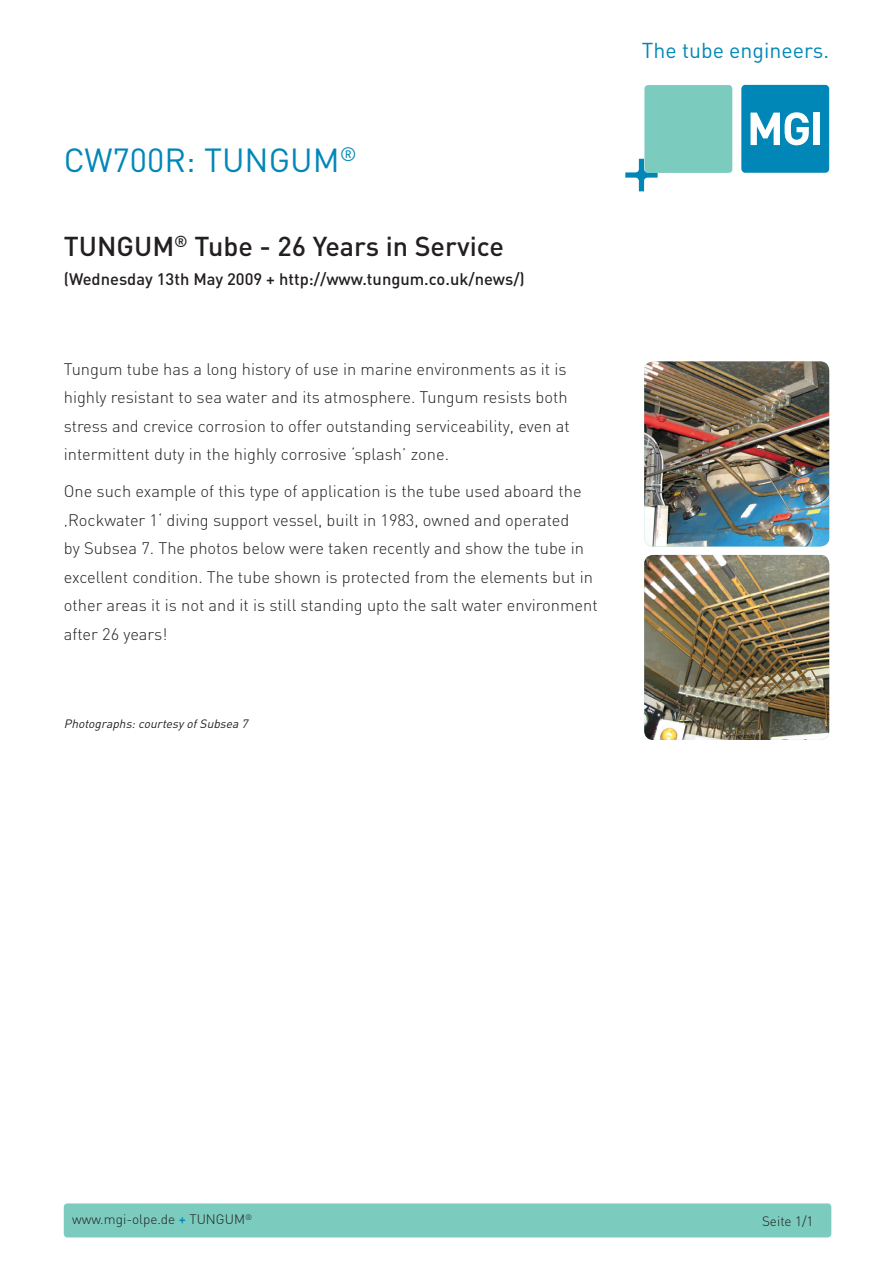
<style>
.page{position:relative;width:893px;height:1263px;background:#fff}
.page>*{position:absolute;margin:0;border:0;box-sizing:border-box;transform-origin:0 0}
.t1{font:33px "DIN";color:#0087b8}
.t2{font:500 27px "DIN";color:#231f20}
.t3{font:21.3px "DIN";color:#0087b8}
.t4{font:300 16.5px/28.5px "DIN";color:#231f20}
.t5{font:500 16.5px "DIN";color:#231f20}
.t6{font:300 13.5px "DIN";color:#231f20}
.t7{font:italic 12px "DIN";color:#231f20}
.s1{font-weight:500;color:#0087b8}
</style>
<div class="page">
<div style="left:64px;top:1203px;width:767px;height:34px;background:#7bcbbf;border-radius:4px"></div>
<svg style="left:625px;top:159px;width:33px;height:32px"></svg>
<div style="left:644px;top:85px;width:88px;height:88px;background:#7bcbbf;border-radius:4px"></div>
<img style="left:644px;top:361px;width:185px;height:185px">
<img style="left:644px;top:555px;width:185px;height:185px">
<div style="left:741px;top:85px;width:88px;height:88px;background:#0087b8;border-radius:4px"></div>
<svg style="left:750px;top:112px;width:59px;height:33px"></svg>
<div style="left:813px;top:113px;width:7px;height:32px;background:#fff"></div>
<h1 class="t1" style="left:64px;top:139px;width:294px">CW700R: TUNGUM<sup>®</sup></h1>
<h2 class="t2" style="left:64px;top:229px;width:442px">TUNGUM<sup>®</sup> Tube - 26 Years in Service</h2>
<p class="t5" style="left:64px;top:268px;width:463px">(Wednesday 13th May 2009 + http://www.tungum.co.uk/news/)</p>
<p class="t4" style="left:64px;top:354px;width:508px">Tungum tube has a long history of use in marine environments as it is highly resistant to sea water and its atmosphere. Tungum resists both stress and crevice corrosion to offer outstanding serviceability, even at intermittent duty in the highly corrosive ‘splash’ zone.</p>
<p class="t4" style="left:64px;top:477px;width:535px">One such example of this type of application is the tube used aboard the ‚Rockwater 1‘ diving support vessel, built in 1983, owned and operated<br>by Subsea 7. The photos below were taken recently and show the tube in excellent condition. The tube shown is protected from the elements but in other areas it is not and it is still standing upto the salt water environment after 26 years!</p>
<p class="t7" style="left:64px;top:716px;width:186px">Photographs: courtesy of Subsea 7</p>
<p class="t3" style="left:642px;top:37px;width:189px">The tube engineers.</p>
<p class="t6" style="left:72px;top:1211px;width:181px">www.mgi-olpe.de <span class="s1">+</span> TUNGUM<sup>®</sup></p>
<p class="t6" style="left:762px;top:1213px;width:53px">Seite 1/1</p>
</div>
